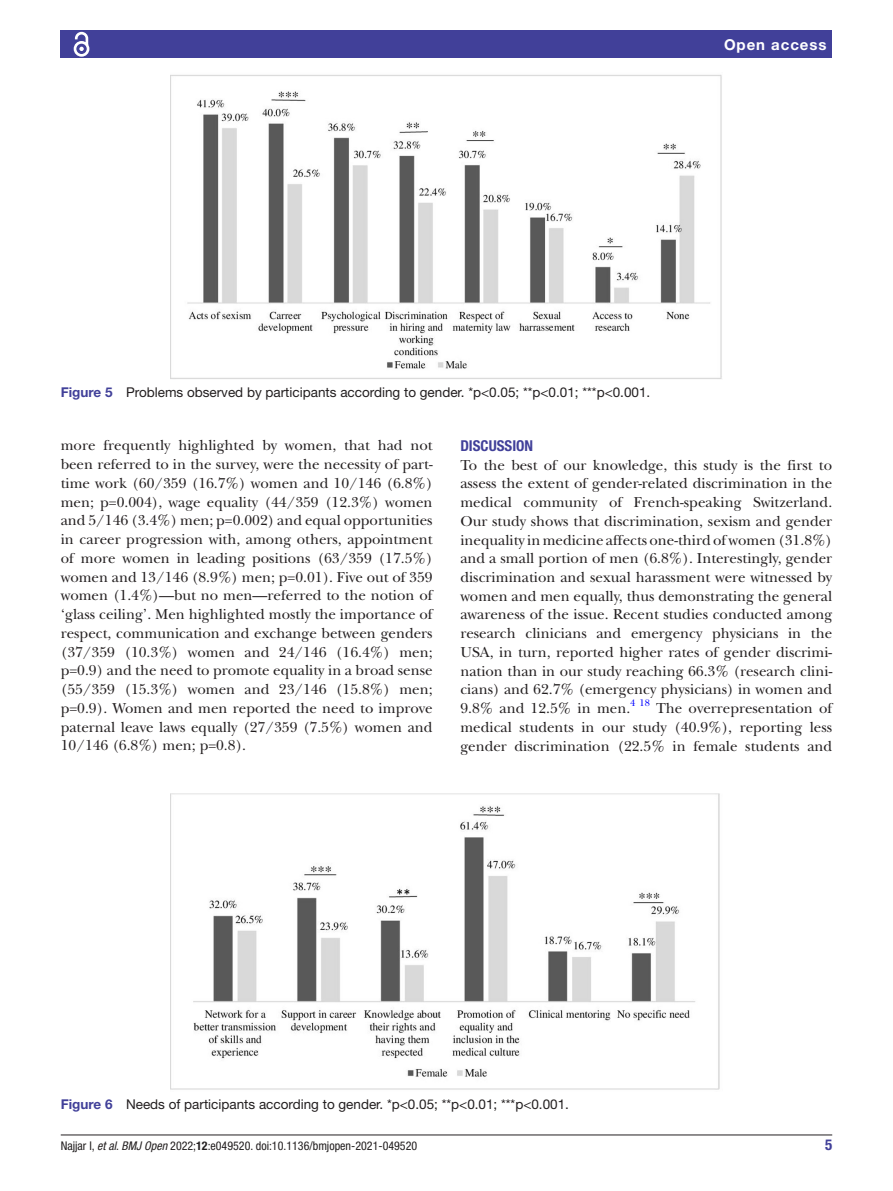
<style>
.page{position:relative;width:893px;height:1191px;background:#fff}
.page>*{position:absolute;margin:0;border:0;box-sizing:border-box;transform-origin:0 0}
.t1{font:15px/18.8px "New Baskerville";color:#231f20;text-align:justify}
.t2{font:700 condensed 15px "Helvetica Neue LT Std";color:#414099}
.t3{font:700 15px "Helvetica Neue LT Std";letter-spacing:.065em;color:#fff}
.t4{font:13.5px "Helvetica Neue LT Std";color:#231f20}
.t5{font:condensed 12px "Helvetica Neue LT Std";color:#231f20}
.s1{font-weight:700;color:#414099}
.s2{font-style:italic}
.s3{font-weight:700}
</style>
<div class="page">
<hr style="left:61px;top:1134px;width:771px;height:1px;background:#231f20">
<div style="left:61px;top:31px;width:771px;height:27px;background:#414099"></div>
<svg style="left:73px;top:31px;width:17px;height:26px"></svg>
<img style="left:170px;top:74px;width:552px;height:305px">
<img style="left:170px;top:794px;width:550px;height:296px">
<p class="t3" style="left:724px;top:35px;width:104px">Open access</p>
<p class="t4" style="left:61px;top:384px;width:591px"><span class="s1">Figure 5</span> Problems observed by participants according to gender. *p&lt;0.05; **p&lt;0.01; ***p&lt;0.001.</p>
<p class="t1" style="left:61px;top:436px;width:373px">more frequently highlighted by women, that had not been referred to in the survey, were the necessity of part&shy;time work (60/359 (16.7%) women and 10/146 (6.8%) men; p=0.004), wage equality (44/359 (12.3%) women and 5/146 (3.4%) men; p=0.002) and equal opportunities in career progression with, among others, appointment of more women in leading positions (63/359 (17.5%) women and 13/146 (8.9%) men; p=0.01). Five out of 359 women (1.4%)—but no men—referred to the notion of ‘glass ceiling’. Men highlighted mostly the importance of respect, communication and exchange between genders (37/359 (10.3%) women and 24/146 (16.4%) men; p=0.9) and the need to promote equality in a broad sense (55/359 (15.3%) women and 23/146 (15.8%) men; p=0.9). Women and men reported the need to improve paternal leave laws equally (27/359 (7.5%) women and 10/146 (6.8%) men; p=0.8).</p>
<p class="t2" style="left:460px;top:436px;width:74px">DISCUSSION</p>
<p class="t1" style="left:460px;top:455px;width:373px">To the best of our knowledge, this study is the first to assess the extent of gender-related discrimination in the medical community of French-speaking Switzerland.<br>Our study shows that discrimination, sexism and gender inequality in medicine affects one-third of women (31.8%) and a small portion of men (6.8%). Interestingly, gender discrimination and sexual harassment were witnessed by women and men equally, thus demonstrating the general awareness of the issue. Recent studies conducted among research clinicians and emergency physicians in the USA, in turn, reported higher rates of gender discrimi&shy;nation than in our study reaching 66.3% (research clini&shy;cians) and 62.7% (emergency physicians) in women and 9.8% and 12.5% in men.<sup>4</sup> <sup>18</sup> The overrepresentation of medical students in our study (40.9%), reporting less gender discrimination (22.5% in female students and</p>
<p class="t4" style="left:61px;top:1096px;width:510px"><span class="s1">Figure 6</span> Needs of participants according to gender. *p&lt;0.05; **p&lt;0.01; ***p&lt;0.001.</p>
<p class="t5" style="left:61px;top:1138px;width:358px">Najjar I, <span class="s2">et al</span>. <span class="s2">BMJ Open</span> 2022;<span class="s3">12</span>:e049520. doi:10.1136/bmjopen-2021-049520</p>
<p class="t2" style="left:825px;top:1135px;width:9px">5</p>
</div>
